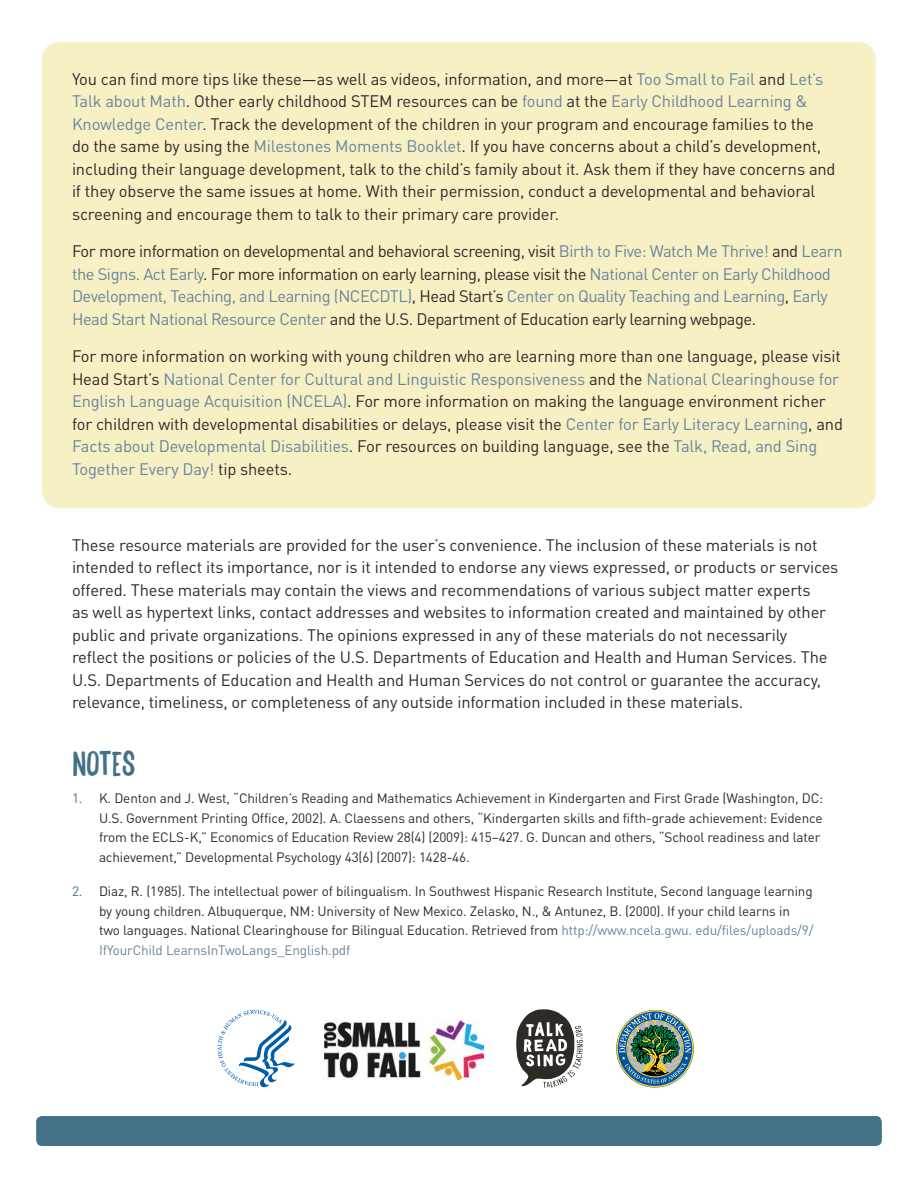
<style>
.page{position:relative;width:918px;height:1188px;background:#fff}
.page>*{position:absolute;margin:0;border:0;box-sizing:border-box;transform-origin:0 0}
.Heading_1{font:33px "TRS Hand F Bold";color:#437288}
.Body_Text{font:16.5px/22.5px "DINOT";letter-spacing:-.01em;color:#2e2a26}
.Body_Text-2{font:16.5px/22.5px "DINOT";letter-spacing:-.03em;color:#678599}
.t1{font:13.5px/19.5px "DINOT";letter-spacing:-.01em;color:#2e2a26}
.s1{color:#678599}
.s2{color:#2e2a26}
.s3{color:#437288}
</style>
<div class="page">
<div style="left:42px;top:42px;width:834px;height:466px;background:#f7f0c5;border-radius:18px"></div>
<div style="left:36px;top:1116px;width:846px;height:30px;background:#437288;border-radius:6px"></div>
<img style="left:324px;top:1020px;width:160px;height:59px">
<svg style="left:218px;top:1010px;width:77px;height:77px"></svg>
<svg style="left:516px;top:1009px;width:67px;height:79px"></svg>
<svg style="left:616px;top:1010px;width:78px;height:78px"></svg>
<div style="left:617px;top:1010px;width:76px;height:77px;border:1px solid #ffd420;border-radius:50%"></div>
<img style="left:619px;top:1013px;width:72px;height:71px">
<div style="left:626px;top:1020px;width:58px;height:57px;border:1px solid #ffd420;border-radius:50%"></div>
<p class="Body_Text" style="left:72px;top:67px;width:765px">You can find more tips like these—as well as videos, information, and more—at <span class="s1">Too Small to Fail</span> and <span class="s1">Let’s Talk about Math</span>. Other early childhood STEM resources can be <span class="s1">found</span> at the <span class="s1">Early Childhood Learning &amp; Knowledge Center</span>. Track the development of the children in your program and encourage families to the do the same by using the <span class="s1">Milestones Moments Booklet</span>. If you have concerns about a child’s development, including their language development, talk to the child’s family about it. Ask them if they have concerns and if they observe the same issues at home. With their permission, conduct a developmental and behavioral screening and encourage them to talk to their primary care provider.</p>
<p class="Body_Text-2" style="left:72px;top:240px;width:772px"><span class="s2">For more information on developmental and behavioral screening, visit</span> Birth to Five: Watch Me Thrive! <span class="s2">and</span> Learn the Signs. Act Early<span class="s2">. For more information on early learning, please visit the</span> National Center on Early Childhood Development, Teaching, and Learning (NCECDTL)<span class="s2">, Head Start’s</span> Center on Quality Teaching and Learning<span class="s2">,</span> Early Head Start National Resource Center <span class="s2">and the U.S. Department of Education early learning webpage.</span></p>
<p class="Body_Text" style="left:72px;top:345px;width:773px">For more information on working with young children who are learning more than one language, please visit Head Start’s <span class="s1">National Center for Cultural and Linguistic Responsiveness</span> and the <span class="s1">National Clearinghouse for English Language Acquisition (NCELA)</span>. For more information on making the language environment richer for children with developmental disabilities or delays, please visit the <span class="s1">Center for Early Literacy Learning</span>, and <span class="s1">Facts about Developmental Disabilities</span>. For resources on building language, see the <span class="s1">Talk, Read, and Sing Together Every Day!</span> tip sheets.</p>
<p class="Body_Text" style="left:72px;top:533px;width:768px">These resource materials are provided for the user’s convenience. The inclusion of these materials is not intended to reflect its importance, nor is it intended to endorse any views expressed, or products or services offered. These materials may contain the views and recommendations of various subject matter experts<br>as well as hypertext links, contact addresses and websites to information created and maintained by other public and private organizations. The opinions expressed in any of these materials do not necessarily<br>reflect the positions or policies of the U.S. Departments of Education and Health and Human Services. The U.S. Departments of Education and Health and Human Services do not control or guarantee the accuracy, relevance, timeliness, or completeness of any outside information included in these materials.</p>
<h2 class="Heading_1" style="left:72px;top:744px;width:65px">NOTES</h2>
<p class="t1" style="left:99px;top:789px;width:726px;text-indent:-27px"><span class="s3">1.</span> K. Denton and J. West, “Children’s Reading and Mathematics Achievement in Kindergarten and First Grade (Washington, DC:<br>U.S. Government Printing Office, 2002). A. Claessens and others, “Kindergarten skills and fifth-grade achievement: Evidence from the ECLS-K,” Economics of Education Review 28(4) (2009): 415–427. G. Duncan and others, “School readiness and later achievement,” Developmental Psychology 43(6) (2007): 1428-46.</p>
<p class="t1" style="left:99px;top:882px;width:716px;text-indent:-27px"><span class="s3">2.</span> Diaz, R. (1985). The intellectual power of bilingualism. In Southwest Hispanic Research Institute, Second language learning by young children. Albuquerque, NM: University of New Mexico. Zelasko, N., &amp; Antunez, B. (2000). If your child learns in two languages. National Clearinghouse for Bilingual Education. Retrieved from <span class="s1">http://www.ncela.gwu. edu/files/uploads/9/ IfYourChild LearnsInTwoLangs_English.pdf</span></p>
</div>
